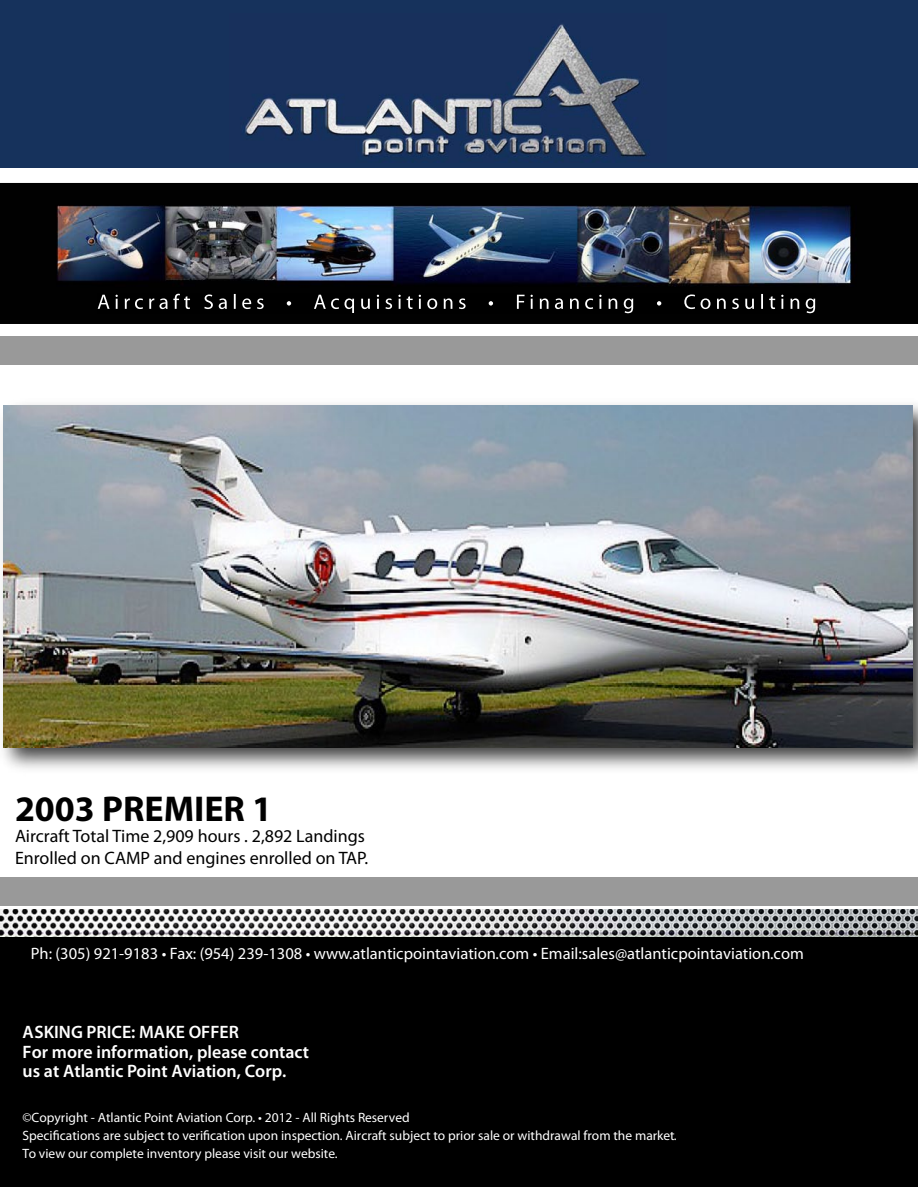
<style>
.page{position:relative;width:918px;height:1188px;background:#fff}
.page>*{position:absolute;margin:0;border:0;box-sizing:border-box;transform-origin:0 0}
.t1{font:700 36px "Myriad Pro";color:#000}
.t2{font:600 18px/19.5px "Myriad Pro";color:#fff}
.t3{font:18px/21.6px "Myriad Pro";color:#000}
.t4{font:16.5px "Myriad Pro";color:#fff}
.t5{font:13.5px/18px "Myriad Pro";color:#fff}
</style>
<div class="page">
<div style="left:0;top:878px;width:918px;height:28px;background:#999"></div>
<div style="left:0;top:0;width:918px;height:168px;background:#16325c"></div>
<img style="left:0;top:909px;width:918px;height:193px">
<div style="left:1px;top:937px;width:917px;height:249px;background:#000"></div>
<img style="left:245px;top:24px;width:402px;height:133px">
<img style="left:0;top:182px;width:918px;height:142px">
<div style="left:98px;top:294px;width:717px;height:19px;background:#000"></div>
<img style="left:98px;top:294px;width:686px;height:15px">
<div style="left:0;top:336px;width:918px;height:29px;background:#999"></div>
<img style="left:2px;top:404px;width:916px;height:365px">
<img style="left:4px;top:405px;width:908px;height:342px">
<h1 class="t1" style="left:15px;top:785px;width:259px">2003 PREMIER 1</h1>
<h2 class="t3" style="left:15px;top:825px;width:355px">Aircraft Total Time 2,909 hours . 2,892 Landings<br>Enrolled on CAMP and engines enrolled on TAP.</h2>
<p class="t4" style="left:31px;top:943px;width:775px">Ph: (305) 921-9183 • Fax: (954) 239-1308 • www.atlanticpointaviation.com • Email:sales@atlanticpointaviation.com</p>
<h2 class="t2" style="left:23px;top:1022px;width:288px">ASKING PRICE: MAKE OFFER<br>For more information, please contact us at Atlantic Point Aviation, Corp.</h2>
<p class="t5" style="left:22px;top:1108px;width:656px">©Copyright - Atlantic Point Aviation Corp. • 2012 - All Rights Reserved<br>Specifications are subject to verification upon inspection. Aircraft subject to prior sale or withdrawal from the market.<br>To view our complete inventory please visit our website.</p>
</div>
